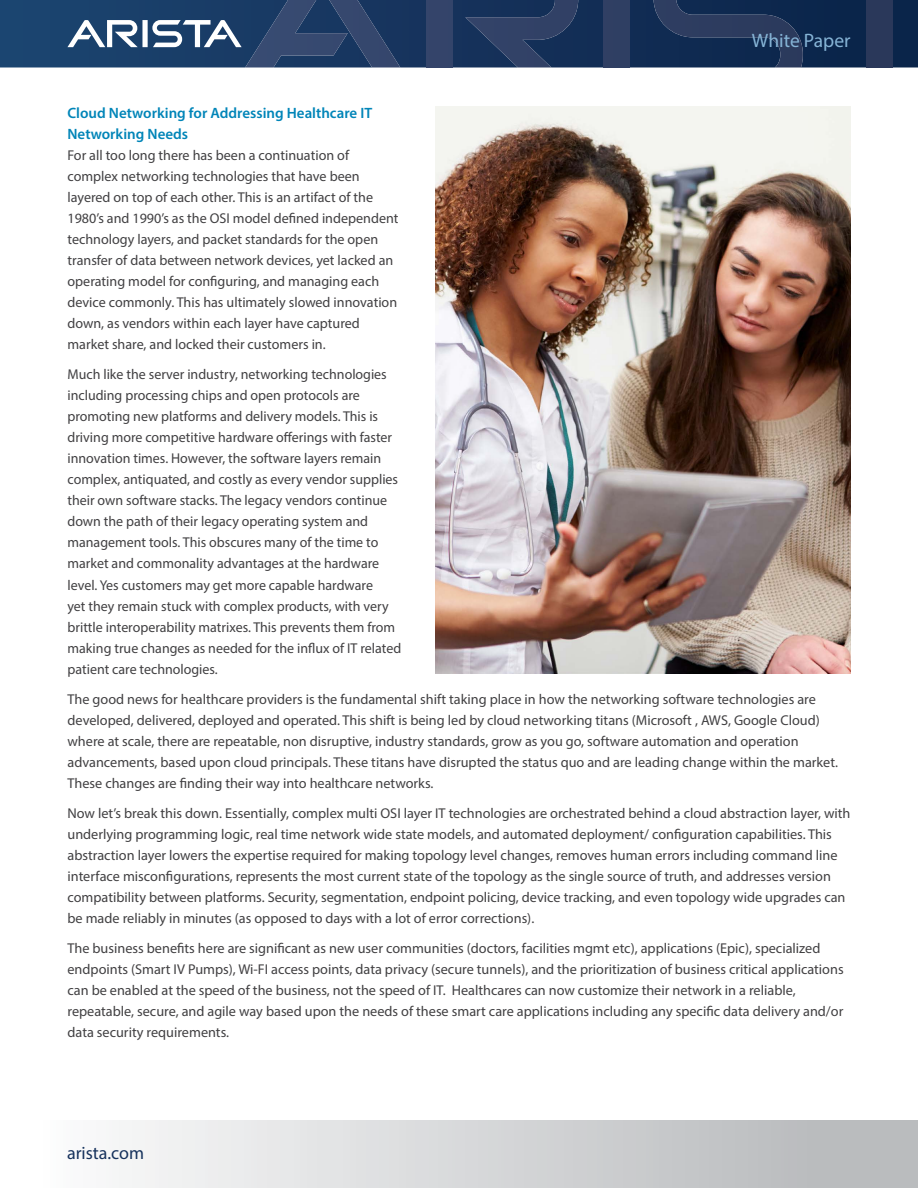
<style>
.page{position:relative;width:918px;height:1188px;background:#fff}
.page>*{position:absolute;margin:0;border:0;box-sizing:border-box;transform-origin:0 0}
.t1{font:19.5px "Myriad Pro";color:#86b4d6}
.t2{font:18px "Myriad Pro";color:#16325c}
.t3{font:600 15px/21px "Myriad Pro";color:#0085b8}
.t4{font:14.25px/21px "Myriad Pro";color:#414042}
</style>
<div class="page">
<svg style="left:0;top:0;width:918px;height:68px;background:#14335a"></svg>
<div style="left:426px;top:0;width:26px;height:68px;background:#34446a"></div>
<svg style="left:465px;top:0;width:113px;height:68px;background:#233a60"></svg>
<svg style="left:67px;top:0;width:333px;height:68px;background:#345076"></svg>
<div style="left:604px;top:0;width:26px;height:68px;background:#2f3f63"></div>
<svg style="left:654px;top:0;width:149px;height:68px;background:#1c3257"></svg>
<div style="left:867px;top:0;width:26px;height:68px;background:#2a385a"></div>
<div style="left:0;top:1120px;width:918px;height:68px;background:linear-gradient(to right,#fff,#b3b5b7)"></div>
<img style="left:435px;top:107px;width:415px;height:567px">
<h1 class="t1" style="left:752px;top:29px;width:100px">White Paper</h1>
<p class="t3" style="left:68px;top:102px;width:306px">Cloud Networking for Addressing Healthcare IT<br>Networking Needs</p>
<p class="t4" style="left:68px;top:145px;width:333px">For all too long there has been a continuation of complex networking technologies that have been layered on top of each other. This is an artifact of the 1980’s and 1990’s as the OSI model defined independent technology layers, and packet standards for the open transfer of data between network devices, yet lacked an operating model for configuring, and managing each device commonly. This has ultimately slowed innovation down, as vendors within each layer have captured market share, and locked their customers in.</p>
<p class="t4" style="left:68px;top:364px;width:335px">Much like the server industry, networking technologies including processing chips and open protocols are promoting new platforms and delivery models. This is driving more competitive hardware offerings with faster innovation times. However, the software layers remain complex, antiquated, and costly as every vendor supplies their own software stacks. The legacy vendors continue down the path of their legacy operating system and management tools. This obscures many of the time to market and commonality advantages at the hardware level. Yes customers may get more capable hardware<br>yet they remain stuck with complex products, with very brittle interoperability matrixes. This prevents them from making true changes as needed for the influx of IT related patient care technologies.</p>
<p class="t4" style="left:68px;top:688px;width:772px">The good news for healthcare providers is the fundamental shift taking place in how the networking software technologies are developed, delivered, deployed and operated. This shift is being led by cloud networking titans (Microsoft , AWS, Google Cloud) where at scale, there are repeatable, non disruptive, industry standards, grow as you go, software automation and operation advancements, based upon cloud principals. These titans have disrupted the status quo and are leading change within the market.<br>These changes are finding their way into healthcare networks.</p>
<p class="t4" style="left:68px;top:803px;width:785px">Now let’s break this down. Essentially, complex multi OSI layer IT technologies are orchestrated behind a cloud abstraction layer, with underlying programming logic, real time network wide state models, and automated deployment/ configuration capabilities. This abstraction layer lowers the expertise required for making topology level changes, removes human errors including command line interface misconfigurations, represents the most current state of the topology as the single source of truth, and addresses version compatibility between platforms. Security, segmentation, endpoint policing, device tracking, and even topology wide upgrades can be made reliably in minutes (as opposed to days with a lot of error corrections).</p>
<p class="t4" style="left:68px;top:938px;width:778px">The business benefits here are significant as new user communities (doctors, facilities mgmt etc), applications (Epic), specialized endpoints (Smart IV Pumps), Wi-FI access points, data privacy (secure tunnels), and the prioritization of business critical applications can be enabled at the speed of the business, not the speed of IT. Healthcares can now customize their network in a reliable, repeatable, secure, and agile way based upon the needs of these smart care applications including any specific data delivery and/or data security requirements.</p>
<p class="t2" style="left:67px;top:1142px;width:79px">arista.com</p>
</div>
